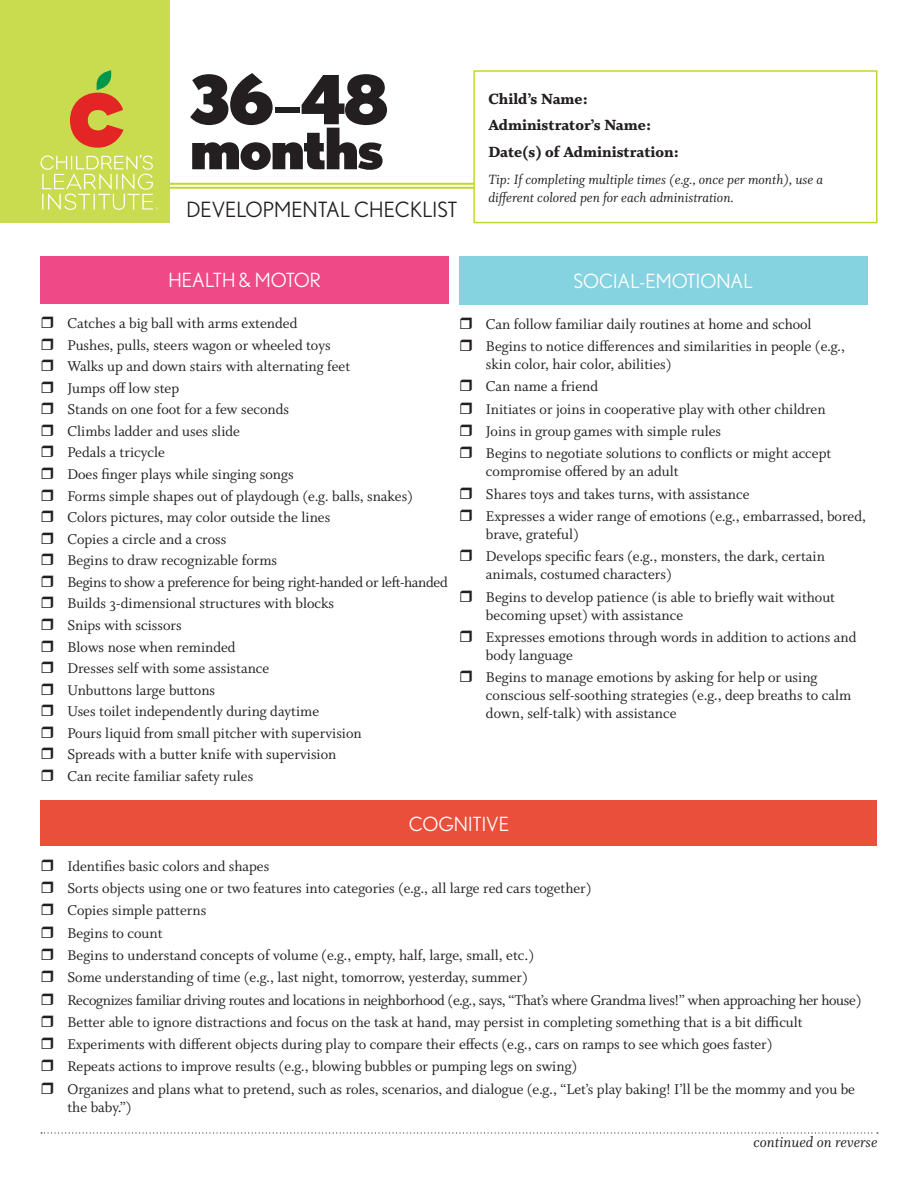
<style>
.page{position:relative;width:918px;height:1188px;background:#fff}
.page>*{position:absolute;margin:0;border:0;box-sizing:border-box;transform-origin:0 0}
.t1{font:900 67.5px "Nobel";color:#231f20}
.t2{font:900 57px "Nobel";letter-spacing:-.03em;color:#231f20}
.t3{font:21px "Nobel";color:#231f20}
.t4{font:19.5px "Nobel";color:#fff}
.t5{font:16.5px/26.7px "Whitman Black Os F";color:#231f20}
.t6{font:16.5px "Whitman Italic Os F";color:#231f20}
.t7{font:15.75px/21.6px "Whitman Roman Os F";color:#231f20}
.t8{font:15px/18px "Whitman Italic Os F";color:#231f20}
.s1{font-weight:400}
</style>
<div class="page">
<div style="left:0;top:0;width:170px;height:223px;background:#c9db4f"></div>
<hr style="left:170px;top:183px;width:304px;height:2px;background:#c1d72f">
<hr style="left:170px;top:187px;width:304px;height:2px;background:#c1d72f">
<div style="left:40px;top:256px;width:409px;height:47px;background:#ef4987"></div>
<div style="left:459px;top:256px;width:409px;height:48px;background:#85d3e1"></div>
<hr style="left:459px;top:303px;width:409px;height:2px;background:#85d3e1">
<div style="left:473px;top:70px;width:405px;height:153px;border:2px solid #c1d72f"></div>
<svg style="left:70px;top:70px;width:54px;height:78px"></svg>
<svg style="left:40px;top:155px;width:119px;height:55px"></svg>
<svg style="left:41px;top:1132px;width:837px;height:2px"></svg>
<div style="left:40px;top:801px;width:838px;height:45px;background:#e94f3b"></div>
<h1 class="t1" style="left:190px;top:59px;width:200px">36<span class="s1">–</span>48</h1>
<h2 class="t2" style="left:190px;top:114px;width:195px">months</h2>
<h3 class="t3" style="left:186px;top:198px;width:273px">DEVELOPMENTAL CHECKLIST</h3>
<p class="t4" style="left:168px;top:269px;width:154px">HEALTH &amp; MOTOR</p>
<p class="t7" style="left:67px;top:313px;width:382px">Catches a big ball with arms extended<br>Pushes, pulls, steers wagon or wheeled toys<br>Walks up and down stairs with alternating feet<br>Jumps off low step<br>Stands on one foot for a few seconds<br>Climbs ladder and uses slide<br>Pedals a tricycle<br>Does finger plays while singing songs<br>Forms simple shapes out of playdough (e.g. balls, snakes)<br>Colors pictures, may color outside the lines<br>Copies a circle and a cross<br>Begins to draw recognizable forms<br>Begins to show a preference for being right-handed or left-handed Builds 3-dimensional structures with blocks<br>Snips with scissors<br>Blows nose when reminded<br>Dresses self with some assistance<br>Unbuttons large buttons<br>Uses toilet independently during daytime<br>Pours liquid from small pitcher with supervision<br>Spreads with a butter knife with supervision<br>Can recite familiar safety rules</p>
<p class="t5" style="left:488px;top:85px;width:192px">Child’s Name:<br>Administrator’s Name:<br>Date(s) of Administration:</p>
<p class="t8" style="left:488px;top:170px;width:336px">Tip: If completing multiple times (e.g., once per month), use a different colored pen for each administration.</p>
<p class="t4" style="left:574px;top:270px;width:181px">SOCIAL-EMOTIONAL</p>
<p class="t7" style="left:486px;top:313px;width:361px;line-height:22.4px">Can follow familiar daily routines at home and school<br>Begins to notice differences and similarities in people (e.g.,</p>
<p class="t7" style="left:486px;top:353px;width:347px;line-height:22.4px">skin color, hair color, abilities)<br>Can name a friend<br>Initiates or joins in cooperative play with other children Joins in group games with simple rules<br>Begins to negotiate solutions to conflicts or might accept</p>
<p class="t7" style="left:486px;top:461px;width:381px;line-height:22.4px">compromise offered by an adult<br>Shares toys and takes turns, with assistance<br>Expresses a wider range of emotions (e.g., embarrassed, bored,</p>
<p class="t7" style="left:486px;top:523px;width:340px;line-height:22.4px">brave, grateful)<br>Develops specific fears (e.g., monsters, the dark, certain</p>
<p class="t7" style="left:486px;top:564px;width:351px;line-height:22.4px">animals, costumed characters)<br>Begins to develop patience (is able to briefly wait without</p>
<p class="t7" style="left:486px;top:604px;width:372px;line-height:22.4px">becoming upset) with assistance<br>Expresses emotions through words in addition to actions and</p>
<p class="t7" style="left:486px;top:644px;width:333px;line-height:22.4px">body language<br>Begins to manage emotions by asking for help or using</p>
<p class="t7" style="left:486px;top:687px;width:367px;line-height:18px">conscious self-soothing strategies (e.g., deep breaths to calm down, self-talk) with assistance</p>
<p class="t4" style="left:409px;top:813px;width:102px">COGNITIVE</p>
<p class="t7" style="left:67px;top:855px;width:795px;line-height:22.4px">Identifies basic colors and shapes<br>Sorts objects using one or two features into categories (e.g., all large red cars together)<br>Copies simple patterns<br>Begins to count<br>Begins to understand concepts of volume (e.g., empty, half, large, small, etc.)<br>Some understanding of time (e.g., last night, tomorrow, yesterday, summer)<br>Recognizes familiar driving routes and locations in neighborhood (e.g., says, “That’s where Grandma lives!” when approaching her house)<br>Better able to ignore distractions and focus on the task at hand, may persist in completing something that is a bit difficult Experiments with different objects during play to compare their effects (e.g., cars on ramps to see which goes faster)<br>Repeats actions to improve results (e.g., blowing bubbles or pumping legs on swing)<br>Organizes and plans what to pretend, such as roles, scenarios, and dialogue (e.g., “Let’s play baking! I’ll be the mommy and you be</p>
<p class="t7" style="left:67px;top:1096px;width:65px">the baby.”)</p>
<p class="t6" style="left:754px;top:1133px;width:125px">continued on reverse</p>
</div>
